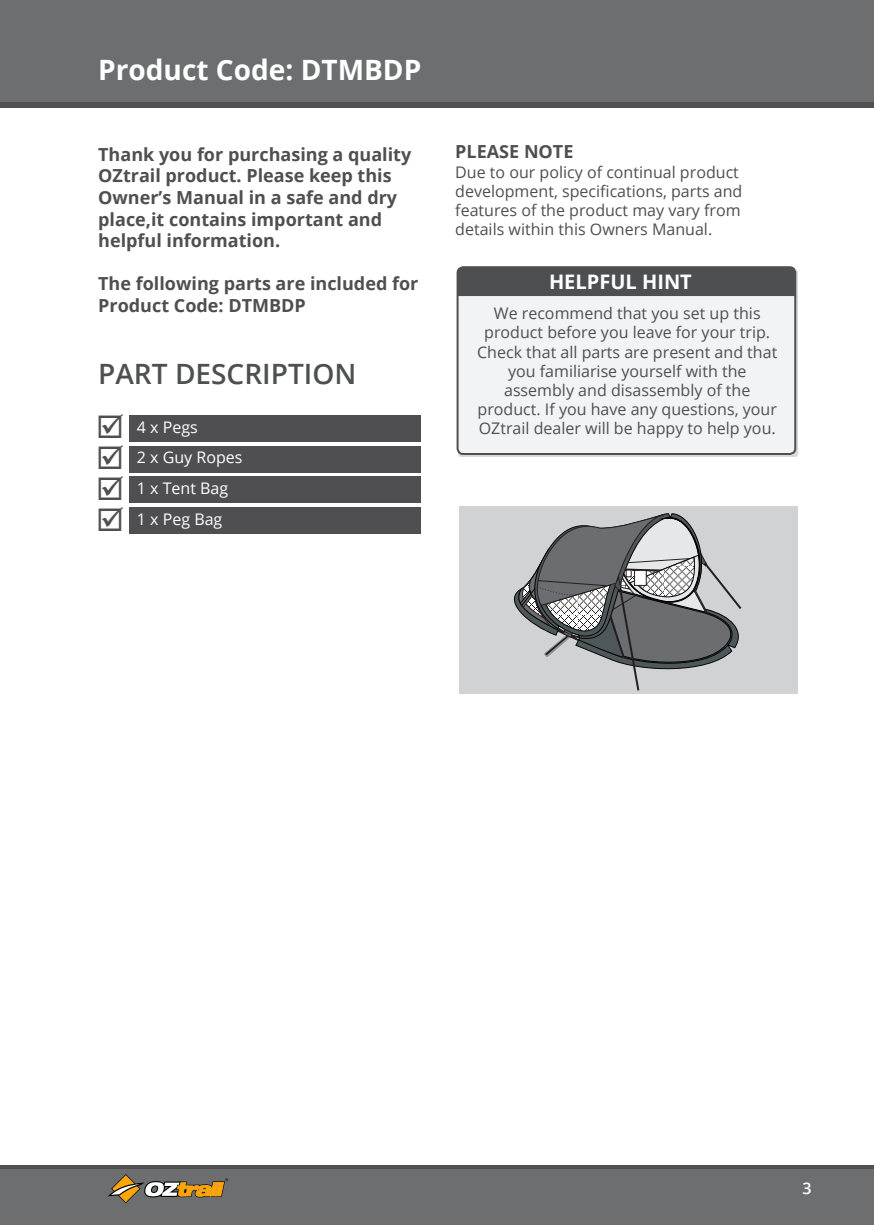
<style>
.page{position:relative;width:874px;height:1225px;background:#fff}
.page>*{position:absolute;margin:0;border:0;box-sizing:border-box;transform-origin:0 0}
.t1{font:31.2px/31.2px "Wingdings";color:#4f4f51;text-align:justify}
.t2{font:700 28px "Open Sans";color:#fff}
.t3{font:600 28px "Open Sans";color:#4e4f50}
.t4{font:700 20px "Open Sans";color:#fff}
.t5{font:700 18px/21.6px "Open Sans";color:#4f4f51}
.t6{font:16px/19.2px "Open Sans";color:#4f4f51}
.t7{font:16px/30.6px "Open Sans";color:#fff}
.t8{font:600 16px "Open Sans";color:#fff}
</style>
<div class="page">
<div style="left:129px;top:507px;width:291px;height:27px;background:#4f4f51"></div>
<div style="left:129px;top:415px;width:291px;height:27px;background:#4f4f51"></div>
<div style="left:129px;top:446px;width:291px;height:26px;background:#4f4f51"></div>
<div style="left:129px;top:476px;width:291px;height:27px;background:#4f4f51"></div>
<div style="left:0;top:1165px;width:873px;height:60px;background:#6d6e70"></div>
<hr style="left:0;top:1165px;width:873px;height:4px;background:#515153">
<div style="left:0;top:0;width:873px;height:108px;background:#6d6e70"></div>
<div style="left:0;top:102px;width:873px;height:6px;background:#515153"></div>
<svg style="left:108px;top:1174px;width:120px;height:29px"></svg>
<div style="left:457px;top:267px;width:337px;height:187px;background:#f2f3f4;border-radius:6px"></div>
<div style="left:456px;top:266px;width:339px;height:189px;border:2px solid #4e4f51;border-radius:6px"></div>
<div style="left:457px;top:267px;width:337px;height:29px;background:#4e4f50"></div>
<div style="left:459px;top:507px;width:338px;height:187px;background:#d1d2d4"></div>
<svg style="left:513px;top:513px;width:229px;height:178px"></svg>
<div style="left:625px;top:570px;width:6px;height:7px;border:1px solid #231f20"></div>
<div style="left:634px;top:570px;width:12px;height:15px;background:#fff"></div>
<div style="left:634px;top:570px;width:12px;height:15px;border:1px solid #231f20"></div>
<h2 class="t2" style="left:98px;top:50px;width:324px">Product Code: DTMBDP</h2>
<p class="t5" style="left:98px;top:143px;width:314px">Thank you for purchasing a quality<br>OZtrail product. Please keep this<br>Owner’s Manual in a safe and dry place,it contains important and helpful information.</p>
<p class="t5" style="left:98px;top:272px;width:321px">The following parts are included for<br>Product Code: DTMBDP</p>
<h2 class="t3" style="left:98px;top:354px;width:260px">PART DESCRIPTION</h2>
<p class="t7" style="left:137px;top:411px;width:107px">4 x Pegs<br>2 x Guy Ropes<br>1 x Tent Bag<br>1 x Peg Bag</p>
<h1 class="t1" style="left:96px;top:411px;width:29px">☑ ☑ ☑</h1>
<p class="t5" style="left:455px;top:140px;width:120px">PLEASE NOTE</p>
<p class="t6" style="left:455px;top:162px;width:288px">Due to our policy of continual product development, specifications, parts and features of the product may vary from details within this Owners Manual.</p>
<p class="t4" style="left:548px;top:268px;width:144px">HELPFUL HINT</p>
<p class="t6" style="left:477px;top:303px;width:301px;text-align:center">We recommend that you set up this product before you leave for your trip.<br>Check that all parts are present and that you familiarise yourself with the assembly and disassembly of the product. If you have any questions, your OZtrail dealer will be happy to help you.</p>
<p class="t8" style="left:802px;top:1177px;width:11px">3</p>
</div>
